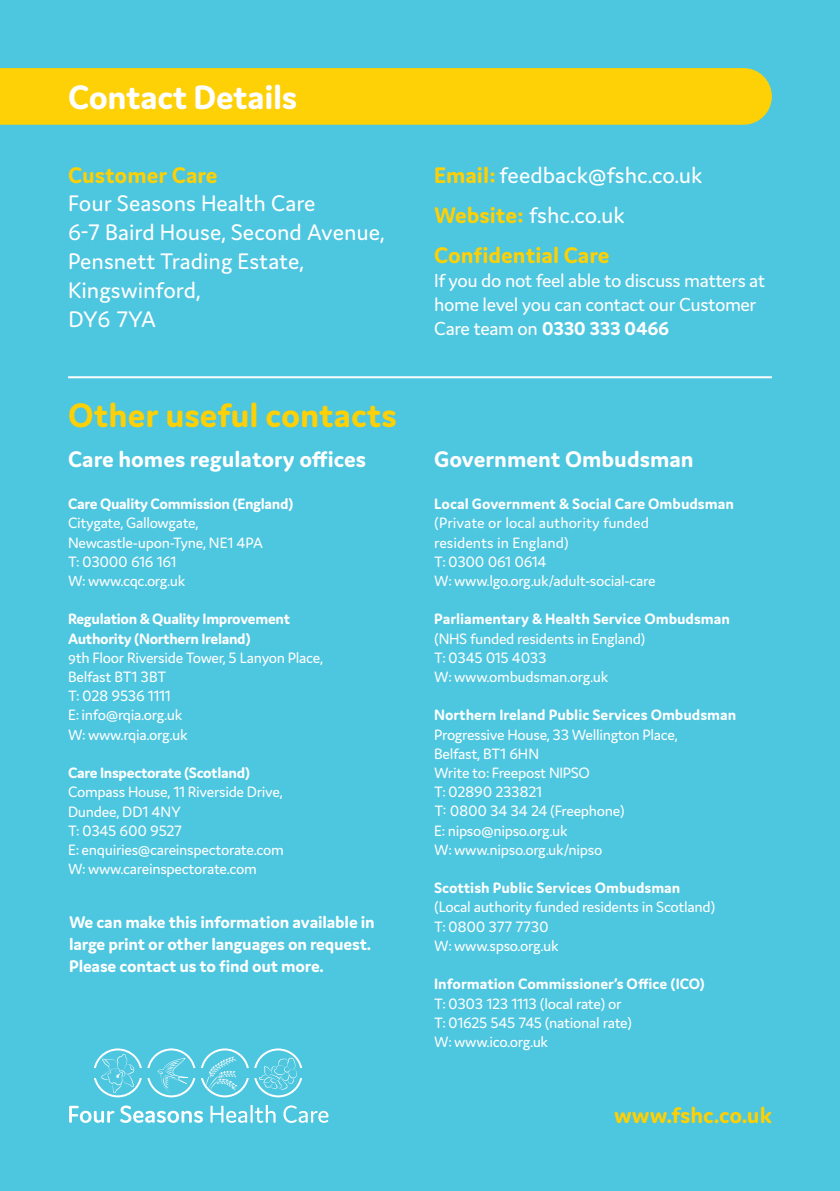
<style>
.page{position:relative;width:840px;height:1191px;background:#fff}
.page>*{position:absolute;margin:0;border:0;box-sizing:border-box;transform-origin:0 0}
.t1{font:700 36px "Domus";color:#fed006}
.t2{font:700 36px "Domus";letter-spacing:-.01em;color:#fff}
.t3{font:24px/28.8px "Domus";color:#fff}
.t4{font:700 24px "Domus";color:#fff}
.t5{font:700 24px "Domus";color:#fed006}
.t6{font:20px/24px "Domus";letter-spacing:-.02em;color:#fff}
.t7{font:700 18px/21.6px "Domus";letter-spacing:-.01em;color:#fff}
.t8{font:16px/19.2px "Domus";letter-spacing:-.02em;color:#fff}
.t9{font:700 16px "Domus";color:#fff}
.t10{font:700 16px/19.2px "Domus";letter-spacing:-.02em;color:#fff}
.t11{font:16px/19.2px "Domus";color:#fff}
.s1{font-weight:700;color:#fed006}
.s2{font-weight:700}
</style>
<div class="page">
<div style="left:0;top:0;width:839px;height:1191px;background:#4dc6df"></div>
<div style="left:0;top:68px;width:771px;height:57px;background:#fed006"></div>
<hr style="left:68px;top:376px;width:703px;height:2px;background:#fff">
<svg style="left:69px;top:1105px;width:45px;height:17px"></svg>
<svg style="left:120px;top:1105px;width:83px;height:17px"></svg>
<svg style="left:210px;top:1105px;width:65px;height:17px"></svg>
<svg style="left:283px;top:1105px;width:45px;height:18px"></svg>
<svg style="left:201px;top:1048px;width:101px;height:49px"></svg>
<svg style="left:94px;top:1048px;width:101px;height:49px"></svg>
<p class="t2" style="left:68px;top:77px;width:230px">Contact Details</p>
<p class="t5" style="left:68px;top:161px;width:151px">Customer Care</p>
<p class="t3" style="left:68px;top:189px;width:249px">Four Seasons Health Care</p>
<p class="t3" style="left:68px;top:218px;width:318px">6-7 Baird House, Second Avenue,<br>Pensnett Trading Estate,<br>Kingswinford,<br>DY6 7YA</p>
<p class="t1" style="left:68px;top:395px;width:330px">Other useful contacts</p>
<p class="t4" style="left:68px;top:446px;width:299px">Care homes regulatory offices</p>
<p class="t10" style="left:68px;top:494px;width:227px">Care Quality Commission (England)</p>
<p class="t8" style="left:68px;top:513px;width:196px">Citygate, Gallowgate,<br>Newcastle-upon-Tyne, NE1 4PA<br>T: 03000 616 161</p>
<p class="t8" style="left:68px;top:571px;width:119px">W: www.cqc.org.uk</p>
<p class="t10" style="left:68px;top:609px;width:223px">Regulation &amp; Quality Improvement<br>Authority (Northern Ireland)</p>
<p class="t8" style="left:68px;top:648px;width:256px">9th Floor Riverside Tower, 5 Lanyon Place,<br>Belfast BT1 3BT</p>
<p class="t8" style="left:68px;top:686px;width:121px">T: 028 9536 1111<br>E: info@rqia.org.uk<br>W: www.rqia.org.uk</p>
<p class="t10" style="left:68px;top:763px;width:183px">Care Inspectorate (Scotland)</p>
<p class="t8" style="left:68px;top:782px;width:216px">Compass House, 11 Riverside Drive,<br>Dundee, DD1 4NY<br>T: 0345 600 9527</p>
<p class="t8" style="left:68px;top:840px;width:217px">E: enquiries@careinspectorate.com<br>W: www.careinspectorate.com</p>
<p class="t7" style="left:69px;top:911px;width:307px">We can make this information available in large print or other languages on request.<br>Please contact us to find out more.</p>
<p class="t3" style="left:434px;top:160px;width:269px"><span class="s1">Email:</span>feedback@fshc.co.uk</p>
<p class="t3" style="left:434px;top:200px;width:192px"><span class="s1">Website:</span> fshc.co.uk</p>
<p class="t5" style="left:434px;top:242px;width:177px">Confidential Care</p>
<p class="t6" style="left:434px;top:268px;width:333px">If you do not feel able to discuss matters at home level you can contact our Customer<br>Care team on <span class="s2">0330 333 0466</span></p>
<p class="t4" style="left:434px;top:446px;width:261px">Government Ombudsman</p>
<p class="t9" style="left:434px;top:495px;width:301px">Local Government &amp; Social Care Ombudsman</p>
<p class="t11" style="left:434px;top:513px;width:216px">(Private or local authority funded residents in England)</p>
<p class="t8" style="left:434px;top:552px;width:114px">T: 0300 061 0614</p>
<p class="t8" style="left:434px;top:571px;width:223px">W: www.lgo.org.uk/adult-social-care</p>
<p class="t9" style="left:434px;top:610px;width:297px">Parliamentary &amp; Health Service Ombudsman</p>
<p class="t8" style="left:434px;top:628px;width:213px">(NHS funded residents in England)</p>
<p class="t8" style="left:434px;top:648px;width:114px">T: 0345 015 4033</p>
<p class="t8" style="left:434px;top:667px;width:175px">W: www.ombudsman.org.uk</p>
<p class="t9" style="left:434px;top:706px;width:303px">Northern Ireland Public Services Ombudsman</p>
<p class="t8" style="left:434px;top:724px;width:245px">Progressive House, 33 Wellington Place,<br>Belfast, BT1 6HN</p>
<p class="t8" style="left:434px;top:763px;width:157px">Write to: Freepost NIPSO</p>
<p class="t8" style="left:434px;top:782px;width:192px">T: 02890 233821<br>T: 0800 34 34 24 (Freephone)<br>E: nipso@nipso.org.uk<br>W: www.nipso.org.uk/nipso</p>
<p class="t9" style="left:434px;top:879px;width:248px">Scottish Public Services Ombudsman</p>
<p class="t8" style="left:434px;top:897px;width:282px">(Local authority funded residents in Scotland)<br>T: 0800 377 7730</p>
<p class="t8" style="left:434px;top:936px;width:126px">W: www.spso.org.uk</p>
<p class="t9" style="left:434px;top:975px;width:272px">Information Commissioner’s Office (ICO)</p>
<p class="t8" style="left:434px;top:993px;width:189px">T: 0303 123 1113 (local rate) or</p>
<p class="t8" style="left:434px;top:1012px;width:199px">T: 01625 545 745 (national rate)</p>
<p class="t8" style="left:434px;top:1032px;width:115px">W: www.ico.org.uk</p>
<p class="t5" style="left:614px;top:1101px;width:159px">www.fshc.co.uk</p>
</div>
